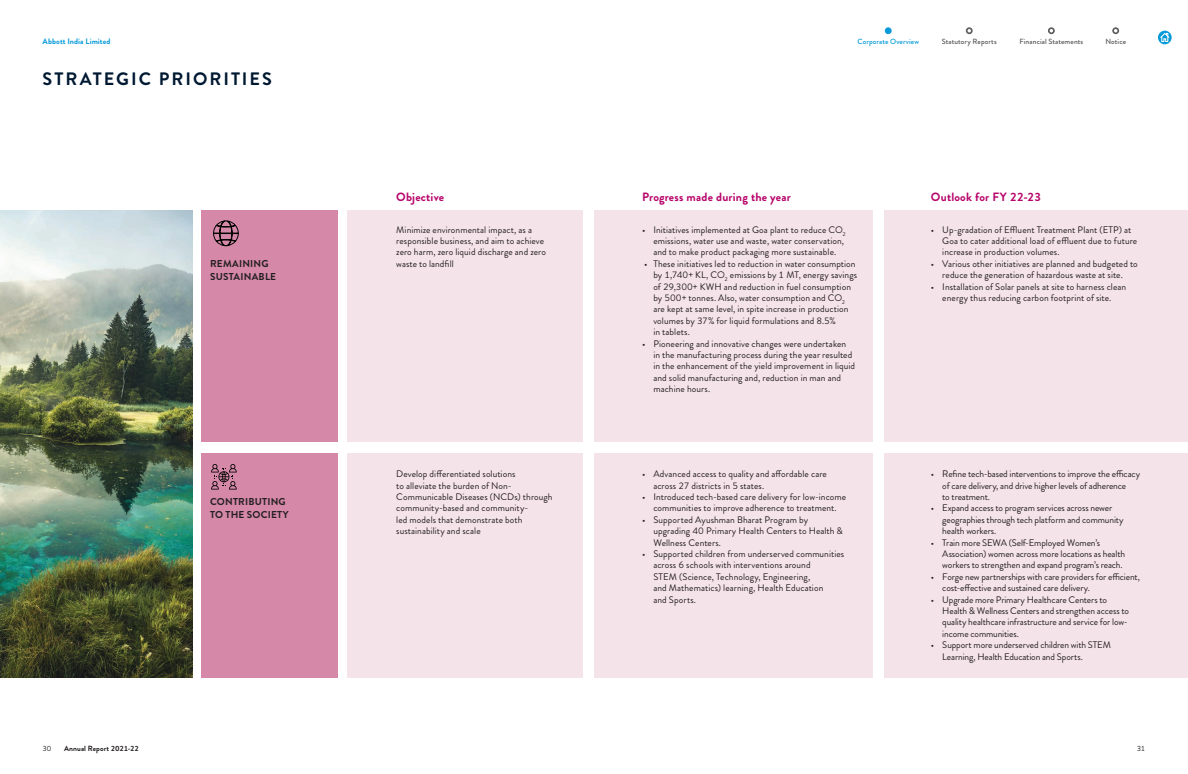
<style>
.page{position:relative;width:1188px;height:774px;background:#fff}
.page>*{position:absolute;margin:0;border:0;box-sizing:border-box;transform-origin:0 0}
.Chapter_Title{font:700 18px "Brandon Grotesque";letter-spacing:.11em;color:#001932}
.Body_Head_03{font:700 12px "Brandon Grotesque";letter-spacing:.015em;color:#b70369}
.Callout18pt_MS{font:700 10px/13px "Brandon Grotesque";letter-spacing:.02em;color:#231f20}
.Bullet_Point{font:9.5px/11.4px "Brandon Grotesque";letter-spacing:.005em;color:#231f20}
.Bullet_Point-2{font:9.5px/11.4px "Brandon Grotesque";letter-spacing:-.015em;color:#231f20}
.t1{font:700 8px "Brandon Grotesque";letter-spacing:.01em;color:#069ad9}
.t2{font:500 7.5px "Brandon Grotesque";letter-spacing:.015em;color:#57585a}
.t3{font:700 7.5px "Brandon Grotesque";letter-spacing:.015em;color:#231f20}
.t4{font:500 7.5px "Brandon Grotesque";letter-spacing:.015em;color:#069ad9}
.t5{font:7.5px "Brandon Grotesque";color:#231f20}
</style>
<div class="page">
<div style="left:347px;top:453px;width:236px;height:225px;background:#f5e3ea"></div>
<div style="left:347px;top:210px;width:236px;height:232px;background:#f5e3ea"></div>
<div style="left:201px;top:210px;width:137px;height:232px;background:#d588a8"></div>
<div style="left:201px;top:453px;width:137px;height:225px;background:#d588a8"></div>
<svg style="left:213px;top:220px;width:26px;height:26px"></svg>
<svg style="left:211px;top:464px;width:26px;height:26px"></svg>
<img style="left:0;top:210px;width:192px;height:467px">
<div style="left:594px;top:453px;width:278px;height:225px;background:#f5e3ea"></div>
<div style="left:594px;top:210px;width:278px;height:232px;background:#f5e3ea"></div>
<div style="left:884px;top:453px;width:304px;height:225px;background:#f5e3ea"></div>
<div style="left:884px;top:210px;width:304px;height:232px;background:#f5e3ea"></div>
<svg style="left:1158px;top:31px;width:14px;height:13px"></svg>
<svg style="left:1160px;top:33px;width:10px;height:9px"></svg>
<svg style="left:885px;top:28px;width:6px;height:6px"></svg>
<svg style="left:966px;top:28px;width:6px;height:6px"></svg>
<svg style="left:1113px;top:28px;width:6px;height:6px"></svg>
<svg style="left:1048px;top:28px;width:6px;height:6px"></svg>
<p class="t1" style="left:43px;top:36px;width:69px">Abbott India Limited</p>
<p class="t4" style="left:857px;top:36px;width:63px">Corporate Overview</p>
<p class="t2" style="left:1019px;top:36px;width:65px">Financial Statements</p>
<p class="t2" style="left:1105px;top:36px;width:22px">Notice</p>
<p class="t2" style="left:942px;top:36px;width:56px">Statutory Reports</p>
<p class="Chapter_Title" style="left:43px;top:66px;width:231px">STRATEGIC PRIORITIES</p>
<p class="Callout18pt_MS" style="left:210px;top:257px;width:68px">REMAINING<br>SUSTAINABLE</p>
<p class="Callout18pt_MS" style="left:210px;top:495px;width:80px">CONTRIBUTING<br>TO THE SOCIETY</p>
<p class="Body_Head_03" style="left:396px;top:188px;width:49px">Objective</p>
<p class="Body_Head_03" style="left:642px;top:188px;width:150px">Progress made during the year</p>
<p class="Body_Head_03" style="left:931px;top:188px;width:112px">Outlook for FY 22-23</p>
<p class="Bullet_Point" style="left:396px;top:224px;width:151px">Minimize environmental impact, as a responsible business, and aim to achieve zero harm, zero liquid discharge and zero waste to landfill</p>
<p class="Bullet_Point" style="left:653px;top:224px;width:194px;text-indent:-11px">• Initiatives implemented at Goa plant to reduce CO<sub>2 </sub>emissions, water use and waste, water conservation, and to make product packaging more sustainable.</p>
<p class="Bullet_Point" style="left:653px;top:258px;width:205px;text-indent:-9px">• These initiatives led to reduction in water consumption by 1,740+ KL, CO<sub>2</sub> emissions by 1 MT, energy savings of 29,300+ KWH and reduction in fuel consumption by 500+ tonnes. Also, water consumption and CO<sub>2 </sub>are kept at same level, in spite increase in production volumes by 37% for liquid formulations and 8.5%<br>in tablets.</p>
<p class="Bullet_Point" style="left:653px;top:338px;width:203px;text-indent:-11px">• Pioneering and innovative changes were undertaken in the manufacturing process during the year resulted in the enhancement of the yield improvement in liquid and solid manufacturing and, reduction in man and machine hours.</p>
<p class="Bullet_Point" style="left:942px;top:224px;width:196px;text-indent:-11px">• Up-gradation of Effluent Treatment Plant (ETP) at<br>Goa to cater additional load of effluent due to future increase in production volumes.</p>
<p class="Bullet_Point" style="left:931px;top:258px;width:208px;text-align:center">• Various other initiatives are planned and budgeted to reduce the generation of hazardous waste at site.</p>
<p class="Bullet_Point" style="left:931px;top:281px;width:197px;text-align:center">• Installation of Solar panels at site to harness clean energy thus reducing carbon footprint of site.</p>
<p class="Bullet_Point" style="left:396px;top:468px;width:158px">Develop differentiated solutions<br>to alleviate the burden of Non-<br>Communicable Diseases (NCDs) through community-based and community-<br>led models that demonstrate both sustainability and scale</p>
<p class="Bullet_Point" style="left:653px;top:468px;width:175px;text-indent:-11px">• Advanced access to quality and affordable care across 27 districts in 5 states.</p>
<p class="Bullet_Point" style="left:642px;top:491px;width:206px;text-align:center">• Introduced tech-based care delivery for low-income communities to improve adherence to treatment.</p>
<p class="Bullet_Point" style="left:653px;top:514px;width:191px;text-indent:-11px">• Supported Ayushman Bharat Program by upgrading 40 Primary Health Centers to Health &amp;<br>Wellness Centers.</p>
<p class="Bullet_Point" style="left:653px;top:548px;width:192px;text-indent:-11px">• Supported children from underserved communities across 6 schools with interventions around<br>STEM (Science, Technology, Engineering,<br>and Mathematics) learning, Health Education<br>and Sports.</p>
<p class="Bullet_Point-2" style="left:942px;top:468px;width:199px;text-indent:-11px">• Refine tech-based interventions to improve the efficacy of care delivery, and drive higher levels of adherence<br>to treatment.</p>
<p class="Bullet_Point-2" style="left:942px;top:502px;width:183px;text-indent:-11px">• Expand access to program services across newer geographies through tech platform and community health workers.</p>
<p class="Bullet_Point-2" style="left:942px;top:537px;width:184px;text-indent:-11px">• Train more SEWA (Self-Employed Women’s<br>Association) women across more locations as health workers to strengthen and expand program’s reach.</p>
<p class="Bullet_Point-2" style="left:942px;top:571px;width:199px;text-indent:-11px">• Forge new partnerships with care providers for efficient, cost-effective and sustained care delivery.</p>
<p class="Bullet_Point-2" style="left:942px;top:594px;width:188px;text-indent:-11px">• Upgrade more Primary Healthcare Centers to Health &amp; Wellness Centers and strengthen access to quality healthcare infrastructure and service for low&shy;income communities.</p>
<p class="Bullet_Point" style="left:942px;top:639px;width:170px;text-indent:-11px">• Support more underserved children with STEM<br>Learning, Health Education and Sports.</p>
<p class="t5" style="left:43px;top:743px;width:10px">30</p>
<p class="t3" style="left:64px;top:743px;width:77px">Annual Report 2021-22</p>
<p class="t5" style="left:1137px;top:743px;width:10px">31</p>
</div>
